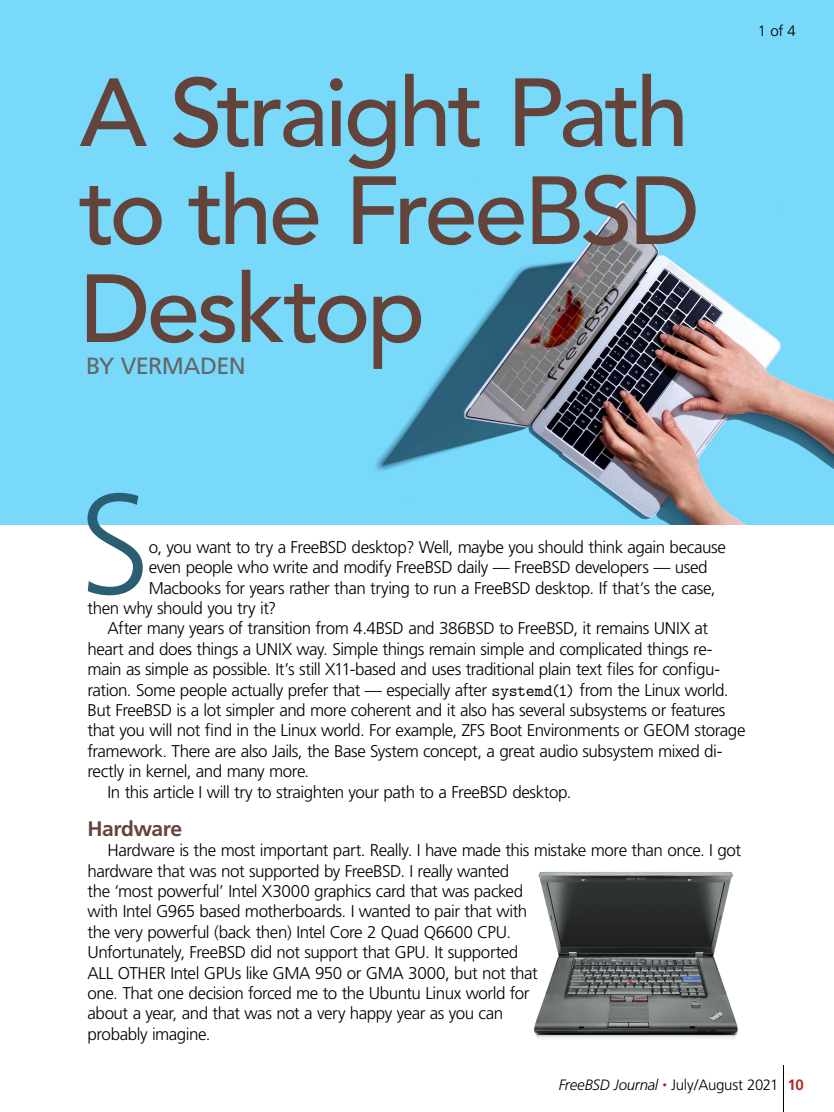
<style>
.page{position:relative;width:834px;height:1112px;background:#fff}
.page>*{position:absolute;margin:0;border:0;box-sizing:border-box;transform-origin:0 0}
.body_copy{font:300 142.05px "Frutiger";color:#295e73}
.t1{font:500 95.5px/98px "Avenir";letter-spacing:-.04em;color:#64433b;text-align:justify}
.by_line{font:23.5px "Frutiger";letter-spacing:-.03em;color:#666}
.a_head{font:700 21px "Frutiger";letter-spacing:-.025em;color:#64433b}
.body_copy-2{font:300 17px/20.4px "Frutiger";letter-spacing:-.025em;color:#000}
.t2{font:300 15px "Frutiger";letter-spacing:-.02em;color:#000}
.s1{font-family:"LM Mono 10";font-weight:400}
.s2{font-style:italic}
.s3{font-style:italic;font-size:9px;color:#ac2b28}
.s4{font-weight:700;color:#ac2b28}
</style>
<div class="page">
<img style="left:0;top:0;width:834px;height:524px">
<hr style="left:783px;top:1065px;width:1px;height:47px;background:#000">
<img style="left:534px;top:872px;width:204px;height:166px">
<p class="t1" style="left:80px;top:59px;width:622px">A Straight Path to the FreeBSD Desktop</p>
<p class="by_line" style="left:86px;top:352px;width:161px">BY VERMADEN</p>
<p class="t2" style="left:758px;top:22px;width:40px">1 of 4</p>
<p class="body_copy" style="left:79px;top:464px;width:73px">S</p>
<p class="body_copy-2" style="left:149px;top:537px;width:578px">o, you want to try a FreeBSD desktop? Well, maybe you should think again because</p>
<p class="body_copy-2" style="left:149px;top:557px;width:560px">even people who write and modify FreeBSD daily — FreeBSD developers — used</p>
<p class="body_copy-2" style="left:149px;top:578px;width:568px">Macbooks for years rather than trying to run a FreeBSD desktop. If that’s the case,</p>
<p class="body_copy-2" style="left:88px;top:598px;width:190px">then why should you try it?</p>
<p class="body_copy-2" style="left:88px;top:619px;width:660px;text-indent:20px">After many years of transition from 4.4BSD and 386BSD to FreeBSD, it remains UNIX at heart and does things a UNIX way. Simple things remain simple and complicated things re&shy;main as simple as possible. It’s still X11-based and uses traditional plain text files for configu&shy;ration. Some people actually prefer that — especially after <span class="s1">systemd(1)</span> from the Linux world.<br>But FreeBSD is a lot simpler and more coherent and it also has several subsystems or features that you will not find in the Linux world. For example, ZFS Boot Environments or GEOM storage framework. There are also Jails, the Base System concept, a great audio subsystem mixed di&shy;rectly in kernel, and many more.</p>
<p class="body_copy-2" style="left:108px;top:782px;width:466px">In this article I will try to straighten your path to a FreeBSD desktop.</p>
<p class="a_head" style="left:88px;top:816px;width:96px">Hardware</p>
<p class="body_copy-2" style="left:88px;top:840px;width:655px;text-indent:20px">Hardware is the most important part. Really. I have made this mistake more than once. I got hardware that was not supported by FreeBSD. I really wanted<br>the ‘most powerful’ Intel X3000 graphics card that was packed<br>with Intel G965 based motherboards. I wanted to pair that with<br>the very powerful (back then) Intel Core 2 Quad Q6600 CPU.<br>Unfortunately, FreeBSD did not support that GPU. It supported<br>ALL OTHER Intel GPUs like GMA 950 or GMA 3000, but not that<br>one. That one decision forced me to the Ubuntu Linux world for<br>about a year, and that was not a very happy year as you can<br>probably imagine.</p>
<p class="t2" style="left:559px;top:1077px;width:247px"><span class="s2">FreeBSD Journal</span> <span class="s3">•</span> July/August 2021 <span class="s4">10</span></p>
</div>
